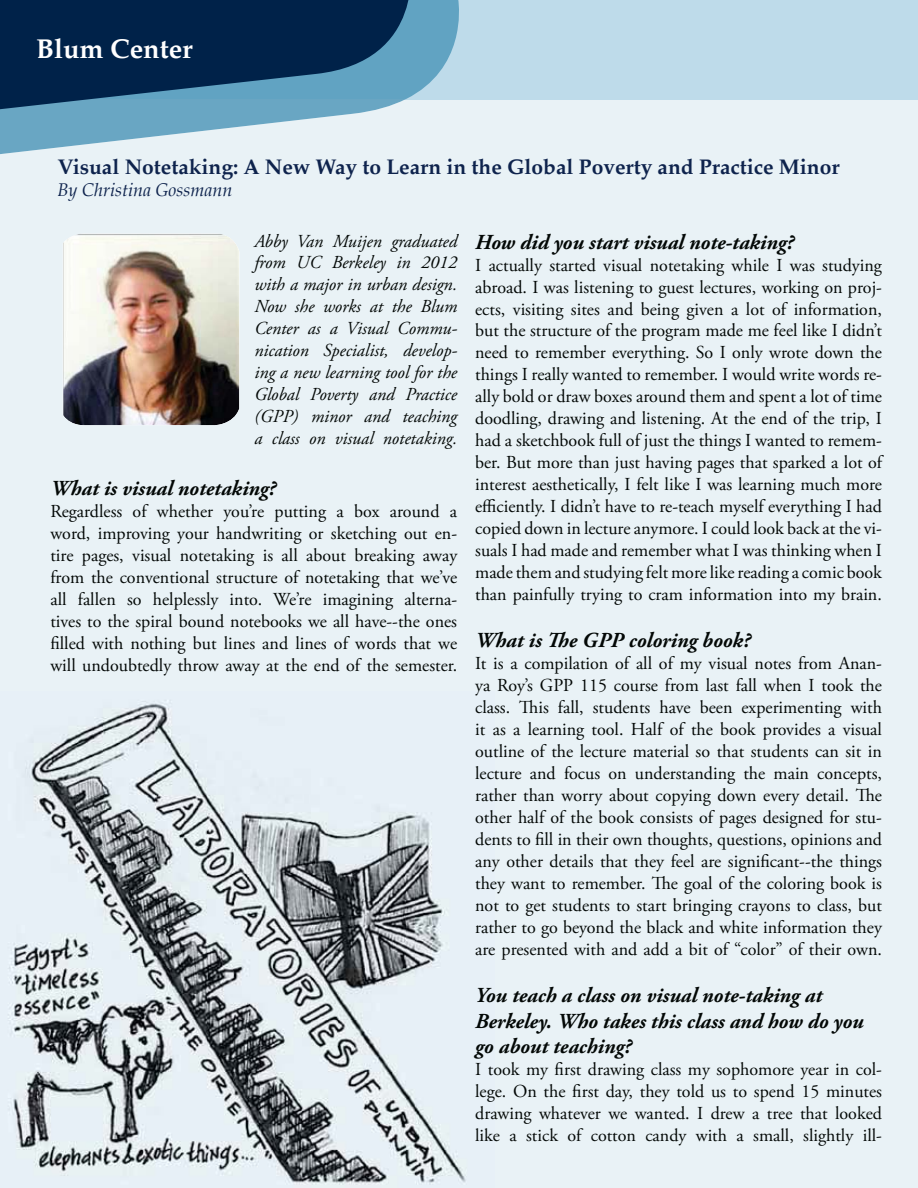
<style>
.page{position:relative;width:918px;height:1188px;background:#fff}
.page>*{position:absolute;margin:0;border:0;box-sizing:border-box;transform-origin:0 0}
.t1{font:700 27px "Palatino";color:#fff}
.t2{font:italic 700 21.3px/25.7px "Adobe Garamond Pro";color:#030806}
.t3{font:700 21px "Palatino";color:#0e234d}
.t4{font:18.3px/21.9px "Adobe Garamond Pro";color:#030806;text-align:justify}
.t5{font:italic 18.3px/21.9px "Adobe Garamond Pro";color:#030806;text-align:justify}
.t6{font:18px "Adobe Garamond Pro";color:#030806}
.t7{font:italic 18px "Palatino";color:#0e234d}
</style>
<div class="page">
<div style="left:0;top:99px;width:918px;height:1089px;background:#e9f2f6"></div>
<img style="left:0;top:692px;width:495px;height:496px">
<div style="left:0;top:0;width:918px;height:99px;background:#bedbea"></div>
<svg style="left:0;top:124px;width:406px;height:30px;background:#bfd9e5"></svg>
<svg style="left:427px;top:0;width:32px;height:85px;fill:#61a3c2"></svg>
<svg style="left:0;top:0;width:427px;height:124px;background:#285376"></svg>
<img style="left:82px;top:425px;width:133px;height:1px">
<img style="left:63px;top:234px;width:176px;height:191px">
<h1 class="t1" style="left:36px;top:36px;width:158px">Blum Center</h1>
<p class="t3" style="left:58px;top:157px;width:784px">Visual Notetaking: A New Way to Learn in the Global Poverty and Practice Minor</p>
<p class="t7" style="left:58px;top:181px;width:177px">By Christina Gossmann</p>
<p class="t5" style="left:254px;top:231px;width:204px">Abby Van Muijen graduated from UC Berkeley in 2012 with a major in urban design.<br>Now she works at the Blum Center as a Visual Commu&shy;nication Specialist, develop&shy;ing a new learning tool for the Global Poverty and Practice (GPP) minor and teaching a class on visual notetaking.</p>
<p class="t2" style="left:50px;top:477px;width:227px">What is visual notetaking?</p>
<p class="t4" style="left:50px;top:502px;width:408px">Regardless of whether you’re putting a box around a word, improving your handwriting or sketching out en&shy;tire pages, visual notetaking is all about breaking away from the conventional structure of notetaking that we’ve all fallen so helplessly into. We’re imagining alterna&shy;tives to the spiral bound notebooks we all have--the ones filled with nothing but lines and lines of words that we will undoubtedly throw away at the end of the semester.</p>
<p class="t2" style="left:475px;top:231px;width:320px">How did you start visual note-taking?</p>
<p class="t4" style="left:475px;top:255px;width:408px">I actually started visual notetaking while I was studying abroad. I was listening to guest lectures, working on proj&shy;ects, visiting sites and being given a lot of information, but the structure of the program made me feel like I didn’t need to remember everything. So I only wrote down the things I really wanted to remember. I would write words re&shy;ally bold or draw boxes around them and spent a lot of time doodling, drawing and listening. At the end of the trip, I had a sketchbook full of just the things I wanted to remem&shy;ber. But more than just having pages that sparked a lot of interest aesthetically, I felt like I was learning much more efficiently. I didn’t have to re-teach myself everything I had copied down in lecture anymore. I could look back at the vi&shy;suals I had made and remember what I was thinking when I made them and studying felt more like reading a comic book than painfully trying to cram information into my brain.</p>
<p class="t2" style="left:475px;top:629px;width:277px">What is The GPP coloring book?</p>
<p class="t4" style="left:475px;top:654px;width:408px">It is a compilation of all of my visual notes from Anan&shy;ya Roy’s GPP 115 course from last fall when I took the class. This fall, students have been experimenting with it as a learning tool. Half of the book provides a visual outline of the lecture material so that students can sit in lecture and focus on understanding the main concepts, rather than worry about copying down every detail. The other half of the book consists of pages designed for stu&shy;dents to fill in their own thoughts, questions, opinions and any other details that they feel are significant--the things they want to remember. The goal of the coloring book is not to get students to start bringing crayons to class, but rather to go beyond the black and white information they are presented with and add a bit of “color” of their own.</p>
<p class="t2" style="left:475px;top:984px;width:390px">You teach a class on visual note-taking at<br>Berkeley. Who takes this class and how do you go about teaching?</p>
<p class="t4" style="left:475px;top:1060px;width:408px">I took my first drawing class my sophomore year in col&shy;lege. On the first day, they told us to spend 15 minutes drawing whatever we wanted. I drew a tree that looked</p>
<p class="t6" style="left:475px;top:1128px;width:408px">like a stick of cotton candy with a small, slightly ill-</p>
</div>
